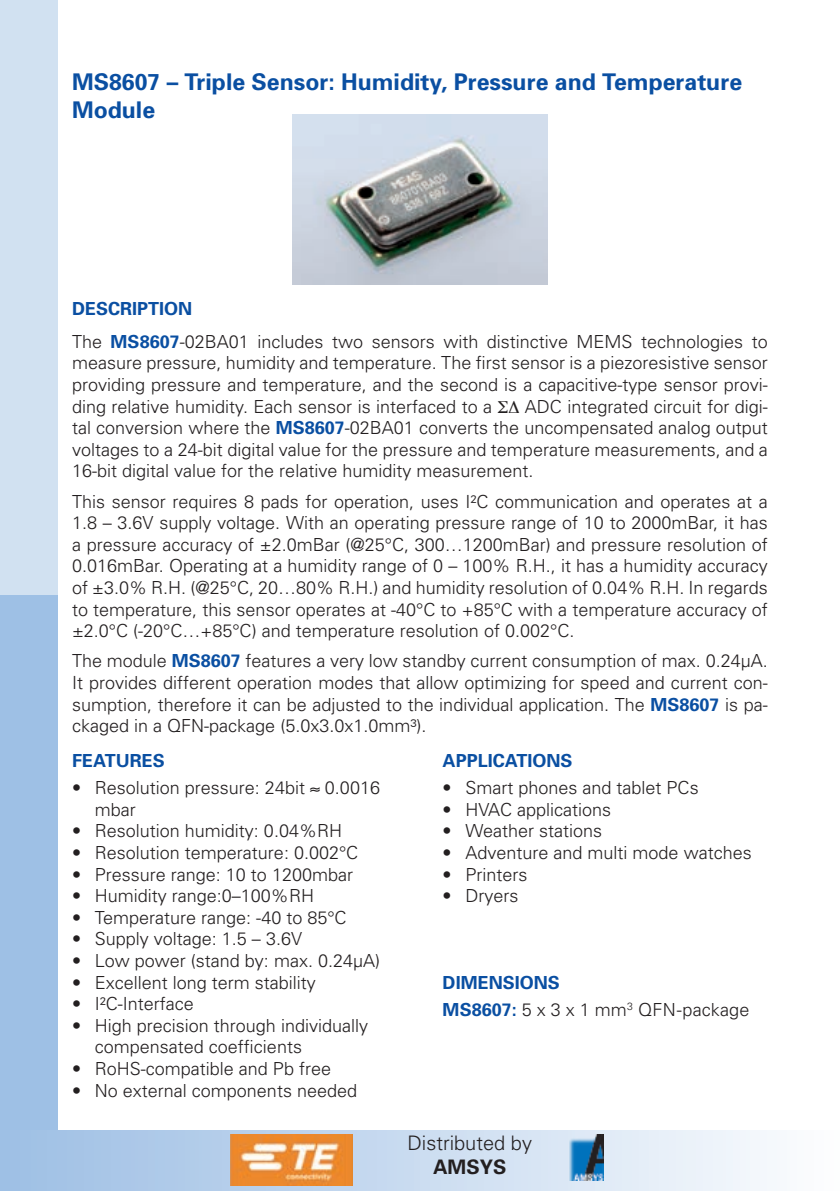
<style>
.page{position:relative;width:840px;height:1191px;background:#fff}
.page>*{position:absolute;margin:0;border:0;box-sizing:border-box;transform-origin:0 0}
.t1{font:700 23px/27.6px "Univers";color:#0a4fa2}
.t2{font:300 20px "Univers";color:#231f20}
.t3{font:700 20px "Univers";color:#231f20}
.t4{font:300 18px/21.6px "Univers";color:#231f20}
.t5{font:700 18px "Univers";color:#0a4fa2}
.s1{font-weight:700;color:#0a4fa2}
</style>
<div class="page">
<div style="left:0;top:0;width:58px;height:595px;background:#d1e1f1"></div>
<div style="left:0;top:595px;width:58px;height:596px;background:#9ec0e5"></div>
<div style="left:0;top:1130px;width:839px;height:61px;background:linear-gradient(to right,#9cbee4,#fafcfd)"></div>
<img style="left:568px;top:1134px;width:35px;height:46px">
<img style="left:292px;top:115px;width:255px;height:170px">
<img style="left:230px;top:1134px;width:123px;height:51px">
<p class="t1" style="left:72px;top:68px;width:671px">MS8607 – Triple Sensor: Humidity, Pressure and Temperature<br>Module</p>
<p class="t4" style="left:72px;top:292px;width:697px;line-height:33px"><span class="s1">DESCRIPTION<br></span>The <span class="s1">MS8607</span>-02BA01 includes two sensors with distinctive MEMS technologies to</p>
<p class="t4" style="left:72px;top:352px;width:697px;text-align:justify">measure pressure, humidity and temperature. The first sensor is a piezoresistive sensor providing pressure and temperature, and the second is a capacitive-type sensor provi&shy;ding relative humidity. Each sensor is interfaced to a</p>
<p class="t4" style="left:72px;top:395px;width:697px;text-align:justify;text-indent:452px">ADC integrated circuit for digi&shy;tal conversion where the <span class="s1">MS8607</span>-02BA01 converts the uncompensated analog output voltages to a 24-bit digital value for the pressure and temperature measurements, and a 16-bit digital value for the relative humidity measurement.</p>
<p class="t4" style="left:72px;top:490px;width:697px;text-align:justify">This sensor requires 8 pads for operation, uses I²C communication and operates at a 1.8 – 3.6V supply voltage. With an operating pressure range of 10 to 2000mBar, it has a pressure accuracy of ±2.0mBar (@25°C, 300…1200mBar) and pressure resolution of 0.016mBar. Operating at a humidity range of 0 – 100% R.H., it has a humidity accuracy of ±3.0% R.H. (@25°C, 20…80% R.H.) and humidity resolution of 0.04% R.H. In regards to temperature, this sensor operates at -40°C to +85°C with a temperature accuracy of ±2.0°C (-20°C…+85°C) and temperature resolution of 0.002°C.</p>
<p class="t4" style="left:72px;top:650px;width:697px;text-align:justify">The module <span class="s1">MS8607</span> features a very low standby current consumption of max. 0.24μA.<br>It provides different operation modes that allow optimizing for speed and current con&shy;sumption, therefore it can be adjusted to the individual application. The <span class="s1">MS8607</span> is pa&shy;ckaged in a QFN-package (5.0x3.0x1.0mm³).</p>
<p class="t5" style="left:72px;top:749px;width:94px">FEATURES</p>
<p class="t4" style="left:95px;top:777px;width:287px;text-indent:-23px">• Resolution pressure: 24bit ≈ 0.0016 mbar</p>
<p class="t4" style="left:72px;top:820px;width:271px">• Resolution humidity: 0.04%RH</p>
<p class="t4" style="left:72px;top:841px;width:287px">• Resolution temperature: 0.002°C</p>
<p class="t4" style="left:72px;top:863px;width:282px">• Pressure range: 10 to 1200mbar</p>
<p class="t4" style="left:72px;top:885px;width:243px">• Humidity range:0–100%RH</p>
<p class="t4" style="left:72px;top:906px;width:276px">• Temperature range: -40 to 85°C</p>
<p class="t4" style="left:72px;top:928px;width:231px">• Supply voltage: 1.5 – 3.6V</p>
<p class="t4" style="left:72px;top:949px;width:309px">• Low power (stand by: max. 0.24μA)</p>
<p class="t4" style="left:72px;top:971px;width:245px">• Excellent long term stability</p>
<p class="t4" style="left:72px;top:993px;width:123px">• I²C-Interface</p>
<p class="t4" style="left:95px;top:1014px;width:275px;text-indent:-23px">• High precision through individually compensated coefficients</p>
<p class="t4" style="left:72px;top:1057px;width:260px">• RoHS-compatible and Pb free</p>
<p class="t4" style="left:72px;top:1079px;width:286px">• No external components needed</p>
<p class="t5" style="left:442px;top:749px;width:131px">APPLICATIONS</p>
<p class="t4" style="left:442px;top:777px;width:257px">• Smart phones and tablet PCs</p>
<p class="t4" style="left:442px;top:798px;width:170px">• HVAC applications</p>
<p class="t4" style="left:442px;top:820px;width:161px">• Weather stations</p>
<p class="t4" style="left:442px;top:841px;width:310px">• Adventure and multi mode watches</p>
<p class="t4" style="left:442px;top:863px;width:86px">• Printers</p>
<p class="t4" style="left:442px;top:885px;width:77px">• Dryers</p>
<p class="t4" style="left:442px;top:968px;width:308px;line-height:27.2px"><span class="s1">DIMENSIONS<br>MS8607:</span> 5 x 3 x 1 mm<sup>3</sup> QFN-package</p>
<p class="t2" style="left:407px;top:1131px;width:126px">Distributed by</p>
<p class="t3" style="left:433px;top:1155px;width:75px">AMSYS</p>
</div>
